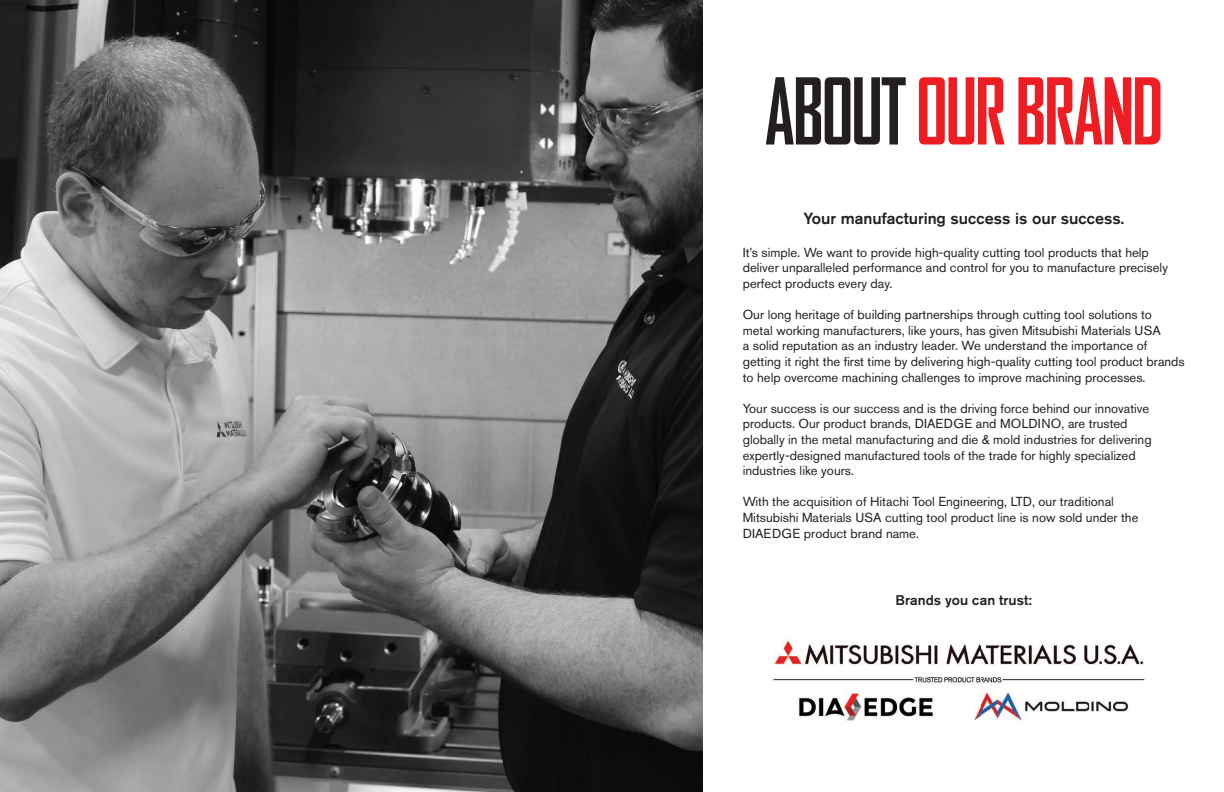
<style>
.page{position:relative;width:1224px;height:792px;background:#fff}
.page>*{position:absolute;margin:0;border:0;box-sizing:border-box;transform-origin:0 0}
.t1{font:700 condensed 88px "Agency FB";letter-spacing:-.02em;color:#ee1d23}
.t2{font:500 16px "Akzidenz Grotesk Std";color:#231f20}
.t3{font:500 14px "Akzidenz Grotesk Std";color:#231f20}
.t4{font:13px/15.6px "Akzidenz Grotesk Std";color:#231f20}
.s1{color:#231f20}
</style>
<div class="page">
<img style="left:773px;top:640px;width:372px;height:81px">
<img style="left:0;top:0;width:703px;height:792px">
<h1 class="t1" style="left:765px;top:60px;width:400px"><span class="s1">ABOUT</span> OUR BRAND</h1>
<p class="t2" style="left:803px;top:209px;width:322px">Your manufacturing success is our success.</p>
<p class="t4" style="left:743px;top:244px;width:427px">It’s simple. We want to provide high-quality cutting tool products that help deliver unparalleled performance and control for you to manufacture precisely perfect products every day.</p>
<p class="t4" style="left:743px;top:307px;width:444px">Our long heritage of building partnerships through cutting tool solutions to metal working manufacturers, like yours, has given Mitsubishi Materials USA<br>a solid reputation as an industry leader. We understand the importance of getting it right the first time by delivering high-quality cutting tool product brands to help overcome machining challenges to improve machining processes.</p>
<p class="t4" style="left:743px;top:400px;width:410px">Your success is our success and is the driving force behind our innovative products. Our product brands, DIAEDGE and MOLDINO, are trusted globally in the metal manufacturing and die &amp; mold industries for delivering expertly-designed manufactured tools of the trade for highly specialized industries like yours.</p>
<p class="t4" style="left:743px;top:494px;width:397px">With the acquisition of Hitachi Tool Engineering, LTD, our traditional<br>Mitsubishi Materials USA cutting tool product line is now sold under the<br>DIAEDGE product brand name.</p>
<p class="t3" style="left:896px;top:591px;width:138px">Brands you can trust:</p>
</div>
